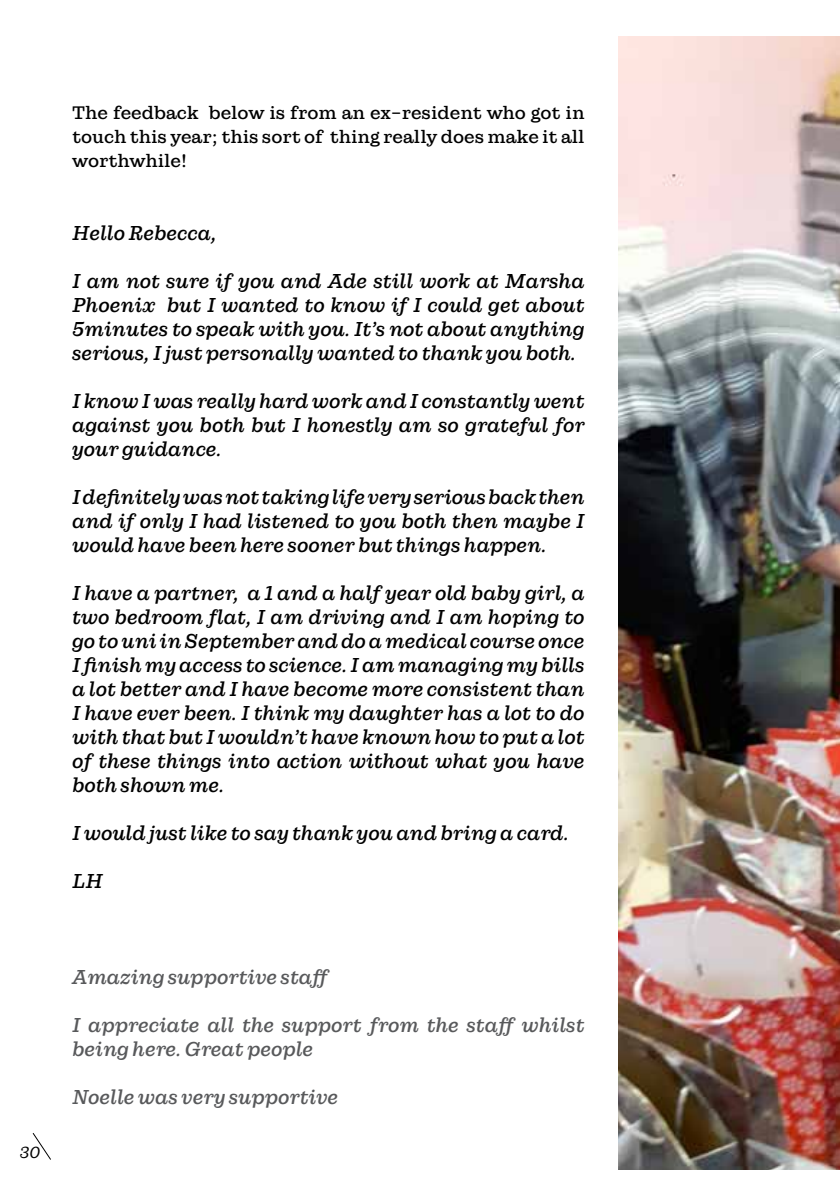
<style>
.page{position:relative;width:840px;height:1191px;background:#fff}
.page>*{position:absolute;margin:0;border:0;box-sizing:border-box;transform-origin:0 0}
.t1{font:italic 20px/24px "Lagom";color:#000;text-align:justify}
.t2{font:italic 20px/24px "Lagom";color:#58595b}
.t3{font:18px/24px "Lagom";color:#000;text-align:justify}
.t4{font:italic 300 16px "Lagom";color:#000}
</style>
<div class="page">
<svg style="left:32px;top:1133px;width:19px;height:27px"></svg>
<img style="left:618px;top:36px;width:221px;height:1133px">
<p class="t3" style="left:72px;top:101px;width:514px">The feedback below is from an ex-resident who got in touch this year; this sort of thing really does make it all worthwhile!</p>
<p class="t1" style="left:72px;top:220px;width:146px">Hello Rebecca,</p>
<p class="t1" style="left:72px;top:268px;width:513px">I am not sure if you and Ade still work at Marsha Phoenix but I wanted to know if I could get about 5minutes to speak with you. It’s not about anything serious, I just personally wanted to thank you both.</p>
<p class="t1" style="left:72px;top:388px;width:513px">I know I was really hard work and I constantly went against you both but I honestly am so grateful for your guidance.</p>
<p class="t1" style="left:72px;top:484px;width:513px">I definitely was not taking life very serious back then and if only I had listened to you both then maybe I would have been here sooner but things happen.</p>
<p class="t1" style="left:72px;top:580px;width:514px">I have a partner, a 1 and a half year old baby girl, a two bedroom flat, I am driving and I am hoping to go to uni in September and do a medical course once I finish my access to science. I am managing my bills a lot better and I have become more consistent than I have ever been. I think my daughter has a lot to do with that but I wouldn’t have known how to put a lot of these things into action without what you have both shown me.</p>
<p class="t1" style="left:72px;top:820px;width:498px">I would just like to say thank you and bring a card.</p>
<p class="t1" style="left:72px;top:868px;width:32px">LH</p>
<p class="t4" style="left:20px;top:1142px;width:22px">30</p>
<p class="t2" style="left:72px;top:964px;width:261px">Amazing supportive staff</p>
<p class="t2" style="left:72px;top:1012px;width:513px">I appreciate all the support from the staff whilst being here. Great people</p>
<p class="t2" style="left:72px;top:1084px;width:267px">Noelle was very supportive</p>
</div>
